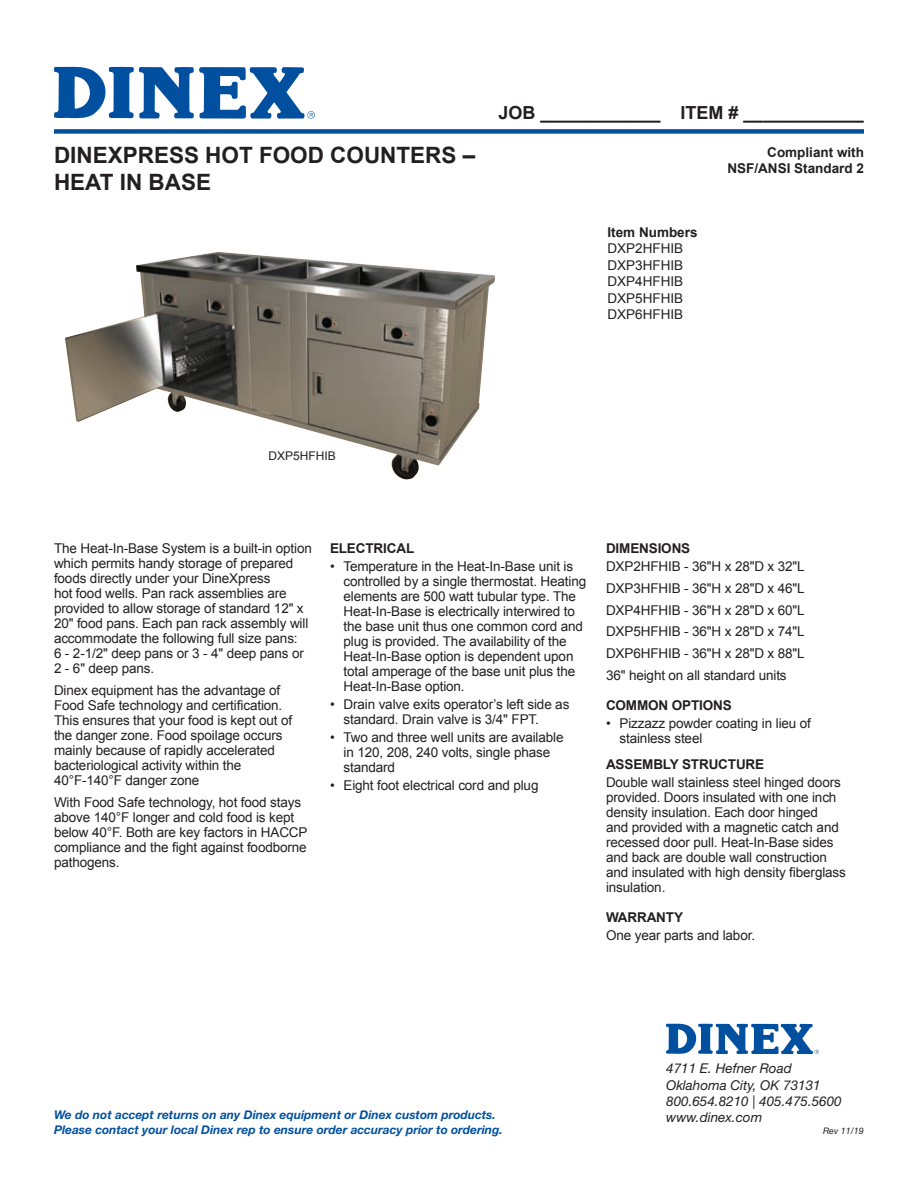
<style>
.page{position:relative;width:918px;height:1188px;background:#fff}
.page>*{position:absolute;margin:0;border:0;box-sizing:border-box;transform-origin:0 0}
.t1{font:700 22.5px/27px "Arial";color:#231f20}
.t2{font:700 18px "Arial";color:#231f20}
.t3{font:13.5px/15px "Arial";letter-spacing:-.01em;color:#231f20}
.t4{font:700 13.5px/16.2px "Arial";letter-spacing:-.01em;color:#231f20;text-align:right}
.t5{font:italic 13.5px/16.2px "Helvetica Neue LT Std";color:#231f20}
.t6{font:italic 700 12px/15px "Helvetica Neue LT Std";color:#01509f}
.t7{font:12px "Arial";color:#231f20}
.t8{font:italic 9px "Helvetica Neue LT Std";color:#231f20}
</style>
<div class="page">
<div style="left:54px;top:129px;width:810px;height:5px;background:#01509f"></div>
<svg style="left:54px;top:66px;width:261px;height:53px"></svg>
<svg style="left:666px;top:1023px;width:153px;height:31px"></svg>
<img style="left:65px;top:252px;width:430px;height:228px">
<h1 class="t1" style="left:54px;top:143px;width:423px">DINEXPRESS HOT FOOD COUNTERS –<br>HEAT IN BASE</h1>
<h2 class="t2" style="left:499px;top:101px;width:367px">JOB ____________ ITEM # ____________</h2>
<p class="t4" style="left:608px;top:225px;width:92px">Item Numbers</p>
<p class="t3" style="left:608px;top:241px;width:77px;line-height:16.5px;text-align:justify">DXP2HFHIB DXP3HFHIB DXP4HFHIB DXP5HFHIB DXP6HFHIB</p>
<p class="t4" style="left:727px;top:144px;width:138px">Compliant with<br>NSF/ANSI Standard 2</p>
<p class="t7" style="left:269px;top:448px;width:69px">DXP5HFHIB</p>
<p class="t3" style="left:54px;top:541px;width:259px">The Heat-In-Base System is a built-in option which permits handy storage of prepared foods directly under your DineXpress<br>hot food wells. Pan rack assemblies are provided to allow storage of standard 12" x 20" food pans. Each pan rack assembly will accommodate the following full size pans:<br>6 - 2-1/2" deep pans or 3 - 4" deep pans or 2 - 6" deep pans.</p>
<p class="t3" style="left:54px;top:683px;width:240px">Dinex equipment has the advantage of Food Safe technology and certification.<br>This ensures that your food is kept out of the danger zone. Food spoilage occurs mainly because of rapidly accelerated bacteriological activity within the 40°F-140°F danger zone</p>
<p class="t3" style="left:54px;top:795px;width:255px">With Food Safe technology, hot food stays above 140°F longer and cold food is kept below 40°F. Both are key factors in HACCP compliance and the fight against foodborne pathogens.</p>
<p class="t4" style="left:330px;top:541px;width:86px">ELECTRICAL</p>
<p class="t3" style="left:344px;top:559px;width:244px;text-indent:-14px">• Temperature in the Heat-In-Base unit is controlled by a single thermostat. Heating elements are 500 watt tubular type. The Heat-In-Base is electrically interwired to the base unit thus one common cord and plug is provided. The availability of the Heat-In-Base option is dependent upon total amperage of the base unit plus the Heat-In-Base option.</p>
<p class="t3" style="left:344px;top:697px;width:227px;text-indent:-14px">• Drain valve exits operator’s left side as standard. Drain valve is 3/4" FPT.</p>
<p class="t3" style="left:344px;top:730px;width:222px;text-indent:-14px">• Two and three well units are available in 120, 208, 240 volts, single phase standard</p>
<p class="t3" style="left:330px;top:778px;width:210px">• Eight foot electrical cord and plug</p>
<p class="t4" style="left:606px;top:541px;width:86px">DIMENSIONS</p>
<p class="t3" style="left:606px;top:556px;width:200px;line-height:21.8px;text-align:justify">DXP2HFHIB - 36"H x 28"D x 32"L DXP3HFHIB - 36"H x 28"D x 46"L DXP4HFHIB - 36"H x 28"D x 60"L DXP5HFHIB - 36"H x 28"D x 74"L DXP6HFHIB - 36"H x 28"D x 88"L 36" height on all standard units</p>
<p class="t4" style="left:606px;top:697px;width:127px">COMMON OPTIONS</p>
<p class="t3" style="left:620px;top:716px;width:193px;text-indent:-14px">• Pizzazz powder coating in lieu of stainless steel</p>
<p class="t4" style="left:606px;top:757px;width:160px">ASSEMBLY STRUCTURE</p>
<p class="t3" style="left:606px;top:775px;width:241px">Double wall stainless steel hinged doors provided. Doors insulated with one inch density insulation. Each door hinged<br>and provided with a magnetic catch and recessed door pull. Heat-In-Base sides and back are double wall construction and insulated with high density fiberglass insulation.</p>
<p class="t4" style="left:606px;top:910px;width:79px">WARRANTY</p>
<p class="t3" style="left:606px;top:928px;width:151px">One year parts and labor.</p>
<p class="t6" style="left:54px;top:1107px;width:450px">We do not accept returns on any Dinex equipment or Dinex custom products.<br>Please contact your local Dinex rep to ensure order accuracy prior to ordering.</p>
<p class="t5" style="left:666px;top:1060px;width:177px">4711 E. Hefner Road<br>Oklahoma City, OK 73131<br>800.654.8210 | 405.475.5600 www.dinex.com</p>
<p class="t8" style="left:823px;top:1125px;width:42px">Rev 11/19</p>
</div>
